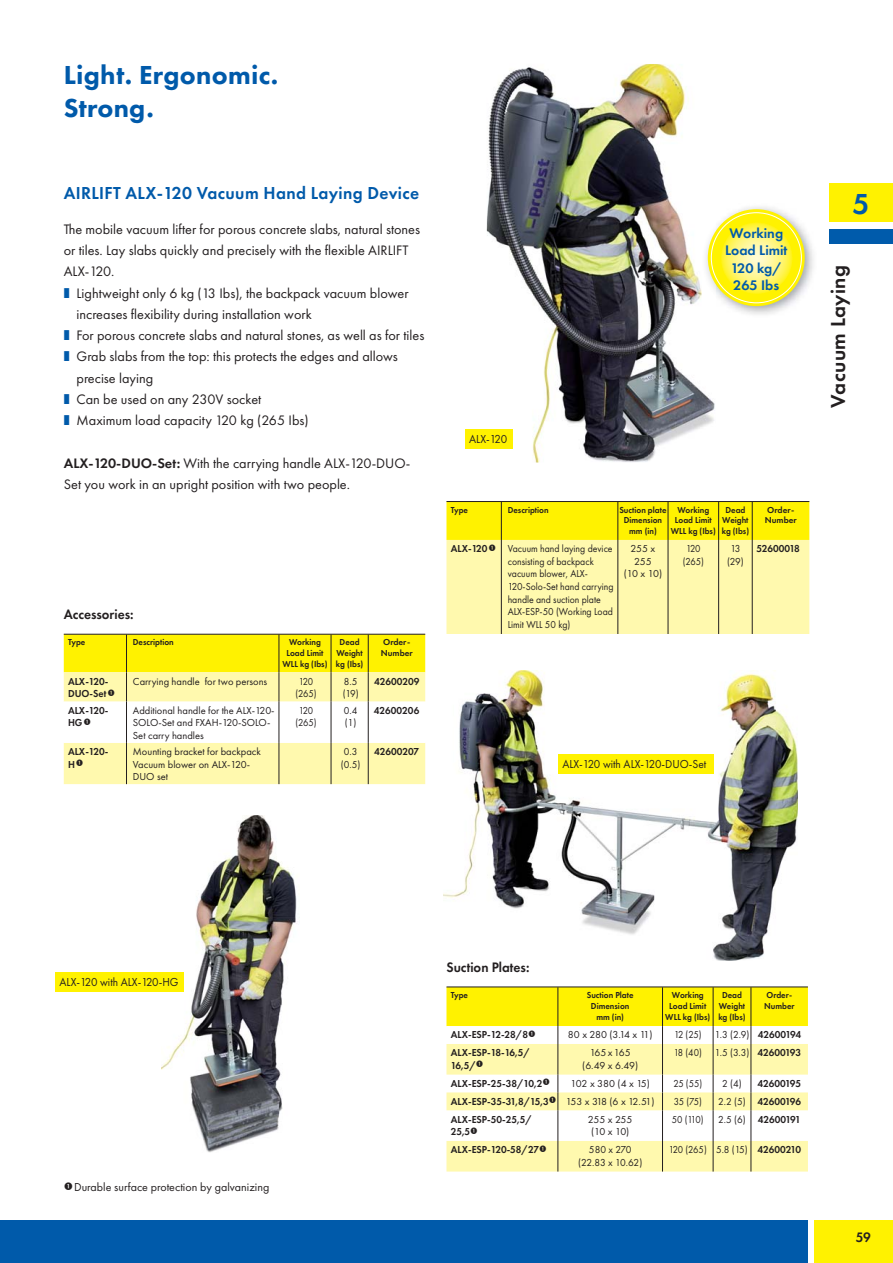
<style>
.page{position:relative;width:893px;height:1263px;background:#fff}
.page>*{position:absolute;margin:0;border:0;box-sizing:border-box;transform-origin:0 0}
.t1{font:600 30px "Futura PT";color:#005aaa}
.t2{font:800 27px/32.4px "Futura PT";letter-spacing:.01em;color:#005aaa}
.t3{font:600 21px "Futura PT";letter-spacing:.02em;color:#231f20}
.t4{font:600 18px "Futura PT";letter-spacing:.02em;color:#005aaa}
.t5{font:600 14.4px/17.2px "Futura PT";color:#005aaa;text-align:center}
.t6{font:14.25px/21.3px "Futura PT";color:#231f20}
.t7{font:600 14.25px "Futura PT";color:#231f20;scale:.95 1}
.t8{font:12px "Futura PT";color:#231f20;scale:.95 1}
.t9{font:12px "Futura PT";color:#231f20}
.t10{font:600 10.5px/12.6px "Futura PT";color:#231f20;scale:.95 1}
.t11{font:10.5px/12.6px "Futura PT";color:#231f20}
.t12{font:10.5px/12.6px "Futura PT";color:#231f20;scale:.93 1}
.t13{font:10.5px/12.6px "Futura PT";color:#231f20;text-align:center;scale:.9 1}
.t14{font:10.5px/12.6px "Futura PT";color:#231f20;scale:.95 1}
.t15{font:10.5px/12.6px "Futura PT";letter-spacing:-.035em;color:#231f20;text-align:center}
.t16{font:10.5px/12.6px "Futura PT";letter-spacing:-.035em;color:#231f20;text-align:center;scale:.96 1}
.t17{font:10.5px/12.6px "Futura PT";letter-spacing:-.025em;color:#231f20;text-align:center}
.t18{font:10.5px "Futura PT";letter-spacing:-.13em;color:#231f20}
.t19{font:600 9px/10.8px "Futura PT";color:#231f20;text-align:center;scale:.95 1}
.t20{font:600 9px/10.8px "Futura PT";color:#231f20}
.s1{font-weight:600}
.s2{font-weight:400}
</style>
<div class="page">
<div style="left:829px;top:183px;width:64px;height:39px;background:#fff200"></div>
<div style="left:829px;top:229px;width:64px;height:15px;background:#005bab"></div>
<div style="left:814px;top:1220px;width:79px;height:43px;background:#fff200"></div>
<div style="left:0;top:1220px;width:808px;height:43px;background:#005aaa"></div>
<img style="left:487px;top:64px;width:228px;height:398px">
<img style="left:162px;top:816px;width:135px;height:336px">
<img style="left:443px;top:670px;width:355px;height:291px">
<div style="left:446px;top:1152px;width:362px;height:19px;background:#fff9ae"></div>
<hr style="left:558px;top:1141px;width:1px;height:30px;background:#231f20">
<hr style="left:662px;top:1141px;width:1px;height:30px;background:#231f20">
<hr style="left:713px;top:1141px;width:1px;height:30px;background:#231f20">
<hr style="left:751px;top:1141px;width:1px;height:30px;background:#231f20">
<hr style="left:446px;top:986px;width:362px;height:1px;background:#231f20">
<div style="left:465px;top:429px;width:48px;height:20px;background:#fff200"></div>
<div style="left:558px;top:755px;width:155px;height:19px;background:#fff200"></div>
<div style="left:55px;top:973px;width:129px;height:19px;background:#fff200"></div>
<img style="left:703px;top:204px;width:111px;height:114px">
<svg style="left:708px;top:209px;width:97px;height:97px;background:#fef447"></svg>
<svg style="left:446px;top:987px;width:362px;height:165px"></svg>
<svg style="left:446px;top:501px;width:363px;height:133px;background:#f9f17a"></svg>
<svg style="left:64px;top:634px;width:361px;height:150px"></svg>
<h2 class="t2" style="left:64px;top:60px;width:216px">Light. Ergonomic.<br>Strong.</h2>
<p class="t4" style="left:64px;top:184px;width:357px">AIRLIFT ALX-120 Vacuum Hand Laying Device</p>
<p class="t6" style="left:64px;top:219px;width:358px">The mobile vacuum lifter for porous concrete slabs, natural stones or tiles. Lay slabs quickly and precisely with the flexible AIRLIFT<br>ALX-120.</p>
<p class="t6" style="left:77px;top:283px;width:349px">Lightweight only 6 kg (13 Ibs), the backpack vacuum blower increases flexibility during installation work<br>For porous concrete slabs and natural stones, as well as for tiles Grab slabs from the top: this protects the edges and allows precise laying<br>Can be used on any 230V socket<br>Maximum load capacity 120 kg (265 Ibs)</p>
<p class="t6" style="left:64px;top:453px;width:348px"><span class="s1">ALX- 120- DUO- Set:</span> With the carrying handle ALX-120-DUO-<br>Set you work in an upright position with two people.</p>
<p class="t7" style="left:64px;top:607px;width:75px">Accessories:</p>
<p class="t19" style="left:68px;top:637px;width:20px">Type</p>
<p class="t19" style="left:133px;top:637px;width:45px">Description</p>
<p class="t19" style="left:282px;top:637px;width:49px">Working<br>Load Limit<br>WLL kg (Ibs)</p>
<p class="t19" style="left:336px;top:637px;width:30px">Dead<br>Weight kg (Ibs)</p>
<p class="t20" style="left:381px;top:637px;width:34px">Order-<br>Number</p>
<p class="t10" style="left:68px;top:675px;width:44px">ALX-120-<br>DUO-Set</p>
<p class="t11" style="left:133px;top:675px;width:136px">Carrying handle for two persons</p>
<p class="t13" style="left:295px;top:675px;width:25px">120 (265)</p>
<p class="t14" style="left:343px;top:675px;width:18px">8.5 (19)</p>
<p class="t10" style="left:374px;top:675px;width:49px">42600209</p>
<p class="t10" style="left:68px;top:704px;width:44px">ALX-120-<br>HG</p>
<p class="t11" style="left:133px;top:704px;width:143px">Additional handle for the ALX-120-<br>SOLO-Set and FXAH-120-SOLO-<br>Set carry handles</p>
<p class="t13" style="left:295px;top:704px;width:25px">120 (265)</p>
<p class="t14" style="left:344px;top:704px;width:16px">0.4 (1)</p>
<p class="t10" style="left:374px;top:704px;width:49px">42600206</p>
<p class="t10" style="left:68px;top:746px;width:44px">ALX-120-<br>H</p>
<p class="t11" style="left:133px;top:746px;width:130px">Mounting bracket for backpack<br>Vacuum blower on ALX-120-<br>DUO set</p>
<p class="t14" style="left:341px;top:746px;width:22px">0.3 (0.5)</p>
<p class="t10" style="left:374px;top:746px;width:49px">42600207</p>
<p class="t8" style="left:469px;top:433px;width:41px">ALX-120</p>
<p class="t5" style="left:725px;top:225px;width:64px">Working<br>Load Limit<br>120 kg/<br>265 Ibs</p>
<p class="t19" style="left:451px;top:505px;width:20px">Type</p>
<p class="t19" style="left:508px;top:505px;width:45px">Description</p>
<p class="t19" style="left:619px;top:505px;width:51px">Suction plate<br>Dimension mm (in)</p>
<p class="t19" style="left:671px;top:505px;width:49px">Working<br>Load Limit<br>WLL kg (Ibs)</p>
<p class="t19" style="left:722px;top:505px;width:30px">Dead<br>Weight kg (Ibs)</p>
<p class="t20" style="left:765px;top:505px;width:34px">Order-<br>Number</p>
<p class="t10" style="left:451px;top:543px;width:40px">ALX-120</p>
<p class="t12" style="left:508px;top:543px;width:115px">Vacuum hand laying device consisting of backpack vacuum blower, ALX-<br>120-Solo-Set hand carrying handle and suction plate<br>ALX-ESP-50 (Working Load<br>Limit WLL 50 kg)</p>
<p class="t15" style="left:624px;top:543px;width:40px">255 x<br>255<br>(10 x 10)</p>
<p class="t13" style="left:683px;top:543px;width:25px">120 (265)</p>
<p class="t14" style="left:727px;top:543px;width:19px;text-align:center">13 (29)</p>
<p class="t10" style="left:756px;top:543px;width:47px">52600018</p>
<p class="t8" style="left:562px;top:758px;width:153px">ALX-120 with ALX-120-DUO-Set</p>
<h1 class="t1" style="left:853px;top:189px;width:19px">5</h1>
<h3 class="t3" style="left:828px;top:408px;width:144px;rotate:-90deg">Vacuum Laying</h3>
<p class="t8" style="left:60px;top:976px;width:127px">ALX-120 with ALX-120-HG</p>
<p class="t9" style="left:74px;top:1181px;width:197px">Durable surface protection by galvanizing</p>
<p class="t7" style="left:446px;top:960px;width:89px">Suction Plates:</p>
<p class="t19" style="left:451px;top:990px;width:20px">Type</p>
<p class="t19" style="left:587px;top:990px;width:51px">Suction Plate<br>Dimension mm (in)</p>
<p class="t19" style="left:665px;top:990px;width:49px">Working<br>Load Limit<br>WLL kg (Ibs)</p>
<p class="t19" style="left:718px;top:990px;width:30px">Dead<br>Weight kg (Ibs)</p>
<p class="t19" style="left:764px;top:990px;width:34px;text-align:left">Order-<br>Number</p>
<p class="t10" style="left:451px;top:1029px;width:83px">ALX- ESP- 12-28/ 8</p>
<p class="t11" style="left:568px;top:1029px;width:86px">80 x 280 (3.14 x 11)</p>
<p class="t13" style="left:674px;top:1029px;width:32px">12 (25)</p>
<p class="t14" style="left:715px;top:1029px;width:92px">1.3 (2.9) <span class="s1">42600194</span></p>
<p class="t10" style="left:451px;top:1047px;width:85px">ALX- ESP- 18- 16,5/<br>16,5/</p>
<p class="t17" style="left:582px;top:1047px;width:57px">165 x 165 (6.49 x 6.49)</p>
<p class="t13" style="left:674px;top:1047px;width:143px">18 (40) 1.5 (3.3) <span class="s1">42600193</span></p>
<p class="t10" style="left:451px;top:1077px;width:98px">ALX- ESP- 25- 38/ 10,2</p>
<p class="t11" style="left:570px;top:1077px;width:81px">102 x 380 (4 x 15)</p>
<p class="t13" style="left:673px;top:1077px;width:34px">25 (55)</p>
<p class="t14" style="left:722px;top:1077px;width:22px">2 (4)</p>
<p class="t10" style="left:758px;top:1077px;width:48px">42600195</p>
<p class="t10" style="left:451px;top:1095px;width:105px">ALX- ESP- 35- 31,8/ 15,3</p>
<p class="t18" style="left:566px;top:1096px;width:90px">153 x 318 (6 x 12.51)</p>
<p class="t13" style="left:674px;top:1095px;width:33px">35 (75)</p>
<p class="t10" style="left:718px;top:1095px;width:89px"><span class="s2">2.2 (5)</span> 42600196</p>
<p class="t10" style="left:451px;top:1113px;width:87px">ALX- ESP- 50- 25,5/<br>25,5</p>
<p class="t15" style="left:588px;top:1113px;width:46px">255 x 255 (10 x 10)</p>
<p class="t13" style="left:672px;top:1113px;width:37px">50 (110)</p>
<p class="t10" style="left:718px;top:1113px;width:88px"><span class="s2">2.5 (6)</span> 42600191</p>
<p class="t10" style="left:451px;top:1144px;width:95px">ALX-ESP-120-58/27</p>
<p class="t16" style="left:578px;top:1144px;width:68px">580 x 270 (22.83 x 10.62)</p>
<p class="t13" style="left:669px;top:1144px;width:149px">120 (265) 5.8 (15) <span class="s1">42600210</span></p>
<p class="t7" style="left:856px;top:1230px;width:17px">59</p>
</div>
